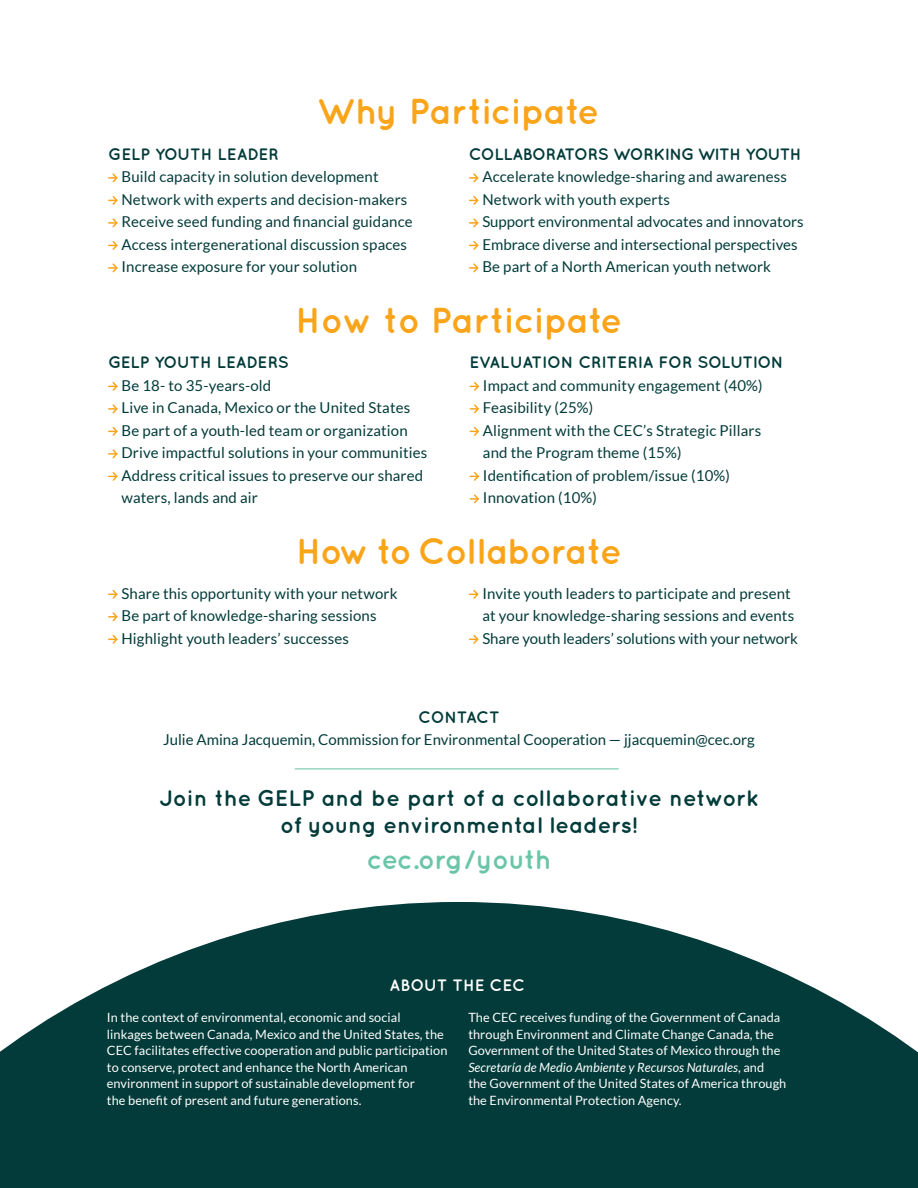
<style>
.page{position:relative;width:918px;height:1188px;background:#fff}
.page>*{position:absolute;margin:0;border:0;box-sizing:border-box;transform-origin:0 0}
.t1{font:700 36px "Quicksand";letter-spacing:-.02em;color:#faa41a}
.t2{font:700 36px "Quicksand";letter-spacing:-.04em;color:#faa41a}
.t3{font:700 27px "Quicksand";letter-spacing:-.02em;color:#6bc5a8}
.t4{font:700 22.5px/27px "Quicksand";color:#023b39;text-align:center}
.t5{font:700 16.5px "Quicksand";color:#023b39}
.t6{font:700 16.5px "Quicksand";letter-spacing:-.02em;color:#023b39}
.t7{font:700 16.5px "Quicksand";color:#fff}
.t8{font:15px/22.5px "Lato";letter-spacing:.01em;color:#023b39}
.t9{font:12.75px/16.5px "Lato";letter-spacing:.005em;color:#fff}
.s1{font-style:italic}
</style>
<div class="page">
<svg style="left:0;top:902px;width:918px;height:286px;fill:#023b39"></svg>
<svg style="left:109px;top:589px;width:9px;height:10px"></svg>
<svg style="left:109px;top:612px;width:9px;height:10px"></svg>
<svg style="left:109px;top:634px;width:9px;height:10px"></svg>
<svg style="left:109px;top:173px;width:9px;height:10px"></svg>
<svg style="left:109px;top:196px;width:9px;height:9px"></svg>
<svg style="left:109px;top:218px;width:9px;height:10px"></svg>
<svg style="left:109px;top:241px;width:9px;height:9px"></svg>
<svg style="left:109px;top:263px;width:9px;height:10px"></svg>
<svg style="left:109px;top:382px;width:9px;height:9px"></svg>
<svg style="left:109px;top:404px;width:9px;height:10px"></svg>
<svg style="left:109px;top:427px;width:9px;height:9px"></svg>
<svg style="left:109px;top:449px;width:9px;height:10px"></svg>
<svg style="left:109px;top:472px;width:9px;height:9px"></svg>
<svg style="left:470px;top:173px;width:9px;height:10px"></svg>
<svg style="left:470px;top:196px;width:9px;height:9px"></svg>
<svg style="left:470px;top:218px;width:9px;height:10px"></svg>
<svg style="left:470px;top:241px;width:9px;height:9px"></svg>
<svg style="left:470px;top:263px;width:9px;height:10px"></svg>
<svg style="left:470px;top:382px;width:9px;height:9px"></svg>
<svg style="left:470px;top:404px;width:9px;height:10px"></svg>
<svg style="left:470px;top:427px;width:9px;height:9px"></svg>
<svg style="left:470px;top:472px;width:9px;height:9px"></svg>
<svg style="left:470px;top:494px;width:9px;height:10px"></svg>
<svg style="left:470px;top:590px;width:9px;height:9px"></svg>
<svg style="left:470px;top:635px;width:9px;height:9px"></svg>
<hr style="left:295px;top:768px;width:324px;height:1px;background:#6bc5a8">
<h1 class="t1" style="left:317px;top:90px;width:284px">Why Participate</h1>
<p class="t5" style="left:108px;top:144px;width:172px">GELP YOUTH LEADER</p>
<p class="t8" style="left:121px;top:166px;width:293px">Build capacity in solution development Network with experts and decision-makers Receive seed funding and financial guidance Access intergenerational discussion spaces Increase exposure for your solution</p>
<h1 class="t1" style="left:295px;top:299px;width:329px">How to Participate</h1>
<p class="t5" style="left:108px;top:353px;width:182px">GELP YOUTH LEADERS</p>
<p class="t8" style="left:121px;top:374px;width:307px">Be 18- to 35-years-old<br>Live in Canada, Mexico or the United States Be part of a youth-led team or organization Drive impactful solutions in your communities Address critical issues to preserve our shared waters, lands and air</p>
<h1 class="t2" style="left:296px;top:529px;width:327px">How to Collaborate</h1>
<p class="t6" style="left:469px;top:144px;width:334px">COLLABORATORS WORKING WITH YOUTH</p>
<p class="t8" style="left:482px;top:166px;width:323px">Accelerate knowledge-sharing and awareness Network with youth experts<br>Support environmental advocates and innovators Embrace diverse and intersectional perspectives Be part of a North American youth network</p>
<p class="t5" style="left:469px;top:353px;width:316px">EVALUATION CRITERIA FOR SOLUTION</p>
<p class="t8" style="left:483px;top:374px;width:281px">Impact and community engagement (40%)<br>Feasibility (25%)<br>Alignment with the CEC’s Strategic Pillars and the Program theme (15%)<br>Identification of problem/issue (10%)<br>Innovation (10%)</p>
<p class="t8" style="left:121px;top:582px;width:278px">Share this opportunity with your network<br>Be part of knowledge-sharing sessions<br>Highlight youth leaders’ successes</p>
<p class="t8" style="left:482px;top:582px;width:317px">Invite youth leaders to participate and present at your knowledge-sharing sessions and events<br>Share youth leaders’ solutions with your network</p>
<p class="t6" style="left:418px;top:707px;width:83px">CONTACT</p>
<p class="t8" style="left:163px;top:728px;width:593px">Julie Amina Jacquemin, Commission for Environmental Cooperation — jjacquemin@cec.org</p>
<h3 class="t4" style="left:159px;top:783px;width:601px">Join the GELP and be part of a collaborative network of young environmental leaders!</h3>
<h2 class="t3" style="left:367px;top:843px;width:186px">cec.org/youth</h2>
<p class="t7" style="left:389px;top:975px;width:137px">ABOUT THE CEC</p>
<p class="t9" style="left:107px;top:1009px;width:342px">In the context of environmental, economic and social linkages between Canada, Mexico and the United States, the CEC facilitates effective cooperation and public participation to conserve, protect and enhance the North American environment in support of sustainable development for<br>the benefit of present and future generations.</p>
<p class="t9" style="left:468px;top:1009px;width:320px">The CEC receives funding of the Government of Canada through Environment and Climate Change Canada, the Government of the United States of Mexico through the <span class="s1">Secretaría de Medio Ambiente y Recursos Naturales</span>, and<br>the Government of the United States of America through the Environmental Protection Agency.</p>
</div>
